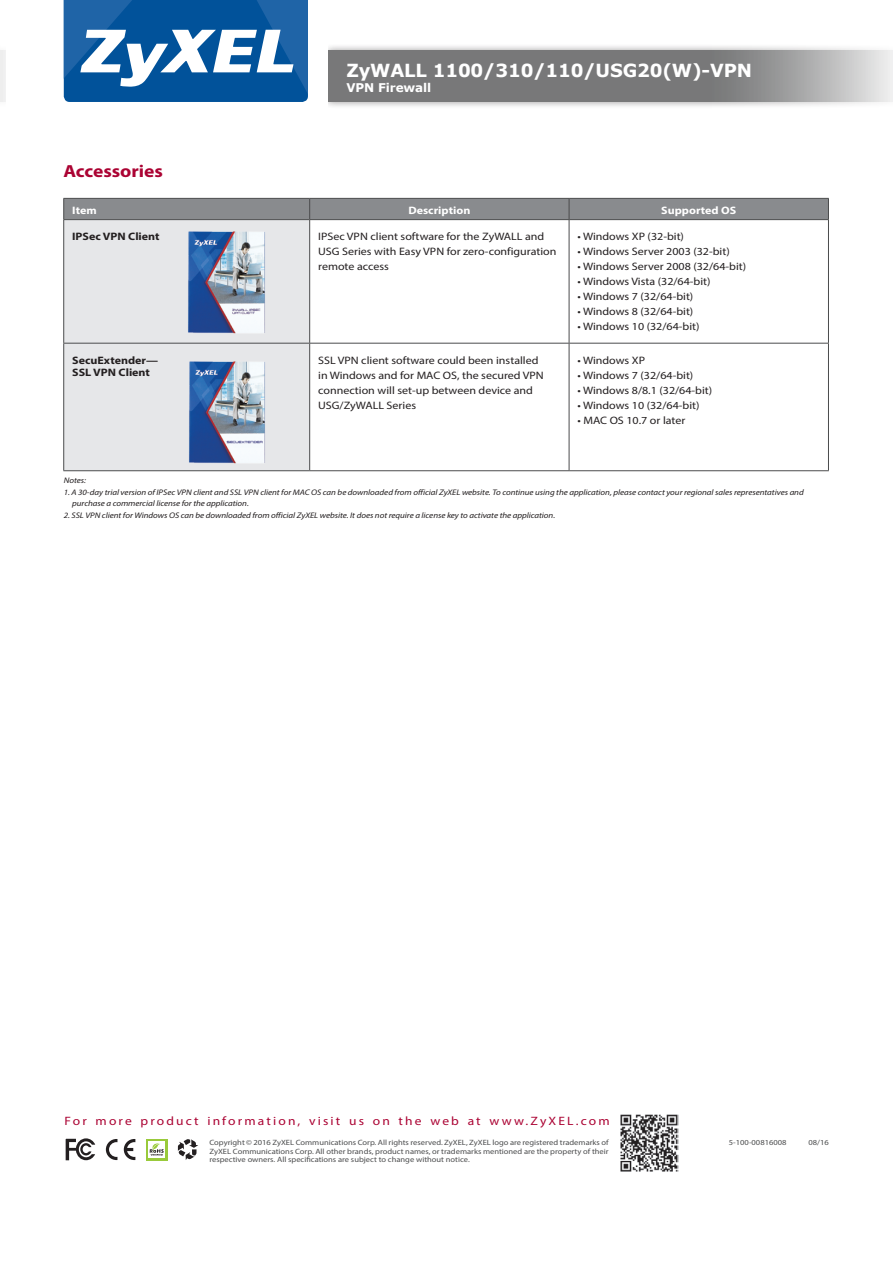
<style>
.page{position:relative;width:893px;height:1263px;background:#fff}
.page>*{position:absolute;margin:0;border:0;box-sizing:border-box;transform-origin:0 0}
.t1{font:700 18px "Verdana";letter-spacing:-.01em;color:#fff}
.t2{font:700 17.55px "Myriad Pro";color:#ab0333;scale:1.11 1}
.t3{font:12.15px "Myriad Pro";letter-spacing:.16em;color:#ab0333;scale:1.11 1}
.t4{font:700 12px "Verdana";letter-spacing:-.01em;color:#fff}
.t5{font:10.8px/15px "Myriad Pro";color:#231f20;scale:1.11 1}
.t6{font:700 10.8px/12px "Myriad Pro";color:#231f20;scale:1.11 1}
.t7{font:700 10.8px "Myriad Pro";color:#fff;scale:1.11 1}
.t8{font:italic 8.1px/10.5px "Myriad Pro";letter-spacing:-.005em;color:#231f20;scale:1.11 1}
.t9{font:7.65px/8.6px "Myriad Pro";color:#4b4c4d;text-align:justify;scale:1.11 1}
</style>
<div class="page">
<svg style="left:64px;top:0;width:244px;height:102px"></svg>
<div style="left:0;top:43px;width:5px;height:66px;background:#231f20;opacity:.65"></div>
<div style="left:0;top:51px;width:5px;height:51px;background:#eee"></div>
<div style="left:328px;top:43px;width:565px;height:67px;background:#231f20;opacity:.65"></div>
<svg style="left:328px;top:51px;width:565px;height:51px;background:#888889"></svg>
<div style="left:64px;top:220px;width:245px;height:250px;background:#e6e7e9"></div>
<div style="left:63px;top:198px;width:766px;height:21px;background:#898b8e"></div>
<hr style="left:63px;top:219px;width:247px;height:1px;background:#4b4c4d">
<hr style="left:63px;top:220px;width:1px;height:123px;background:#4b4c4d">
<hr style="left:63px;top:343px;width:1px;height:127px;background:#4b4c4d">
<hr style="left:310px;top:219px;width:259px;height:1px;background:#4b4c4d">
<hr style="left:309px;top:220px;width:1px;height:123px;background:#4b4c4d">
<hr style="left:569px;top:219px;width:260px;height:1px;background:#4b4c4d">
<hr style="left:569px;top:220px;width:1px;height:123px;background:#4b4c4d">
<hr style="left:828px;top:220px;width:1px;height:123px;background:#4b4c4d">
<hr style="left:310px;top:343px;width:259px;height:1px;background:#4b4c4d">
<hr style="left:309px;top:343px;width:1px;height:127px;background:#4b4c4d">
<hr style="left:569px;top:343px;width:260px;height:1px;background:#4b4c4d">
<hr style="left:569px;top:343px;width:1px;height:127px;background:#4b4c4d">
<hr style="left:828px;top:343px;width:1px;height:127px;background:#4b4c4d">
<hr style="left:63px;top:343px;width:247px;height:1px;background:#4b4c4d">
<hr style="left:63px;top:470px;width:247px;height:1px;background:#4b4c4d">
<hr style="left:310px;top:470px;width:259px;height:1px;background:#4b4c4d">
<hr style="left:569px;top:470px;width:260px;height:1px;background:#4b4c4d">
<img style="left:187px;top:231px;width:79px;height:103px">
<img style="left:187px;top:360px;width:80px;height:105px">
<svg style="left:106px;top:1139px;width:11px;height:21px"></svg>
<svg style="left:124px;top:1139px;width:11px;height:21px"></svg>
<svg style="left:177px;top:1139px;width:21px;height:21px"></svg>
<div style="left:146px;top:1139px;width:21px;height:21px;background:#99ca3b"></div>
<svg style="left:148px;top:1141px;width:17px;height:17px"></svg>
<svg style="left:150px;top:1142px;width:14px;height:13px"></svg>
<svg style="left:66px;top:1138px;width:29px;height:22px"></svg>
<img style="left:620px;top:1114px;width:58px;height:58px">
<h2 class="t2" style="left:63px;top:159px;width:91px">Accessories</h2>
<h1 class="t1" style="left:346px;top:58px;width:407px">ZyWALL 1100/310/110/USG20(W)-VPN</h1>
<p class="t4" style="left:346px;top:79px;width:86px">VPN Firewall</p>
<p class="t7" style="left:72px;top:203px;width:24px">Item</p>
<p class="t7" style="left:408px;top:203px;width:57px">Description</p>
<p class="t7" style="left:661px;top:203px;width:69px">Supported OS</p>
<p class="t6" style="left:72px;top:230px;width:80px">IPSec VPN Client</p>
<p class="t5" style="left:318px;top:229px;width:216px">IPSec VPN client software for the ZyWALL and<br>USG Series with Easy VPN for zero-configuration remote access</p>
<p class="t5" style="left:578px;top:229px;width:97px">• Windows XP (32-bit)</p>
<p class="t5" style="left:578px;top:244px;width:139px">• Windows Server 2003 (32-bit)</p>
<p class="t5" style="left:578px;top:259px;width:153px">• Windows Server 2008 (32/64-bit)</p>
<p class="t5" style="left:578px;top:274px;width:121px">• Windows Vista (32/64-bit)</p>
<p class="t5" style="left:578px;top:289px;width:106px">• Windows 7 (32/64-bit)</p>
<p class="t5" style="left:578px;top:304px;width:106px">• Windows 8 (32/64-bit)</p>
<p class="t5" style="left:578px;top:319px;width:111px">• Windows 10 (32/64-bit)</p>
<p class="t6" style="left:72px;top:354px;width:79px">SecuExtender—<br>SSL VPN Client</p>
<p class="t5" style="left:318px;top:353px;width:205px">SSL VPN client software could been installed in Windows and for MAC OS, the secured VPN connection will set-up between device and USG/ZyWALL Series</p>
<p class="t5" style="left:578px;top:353px;width:62px">• Windows XP</p>
<p class="t5" style="left:578px;top:368px;width:106px">• Windows 7 (32/64-bit)</p>
<p class="t5" style="left:578px;top:383px;width:123px">• Windows 8/8.1 (32/64-bit)</p>
<p class="t5" style="left:578px;top:398px;width:111px">• Windows 10 (32/64-bit)</p>
<p class="t5" style="left:578px;top:413px;width:99px">• MAC OS 10.7 or later</p>
<p class="t8" style="left:64px;top:474px;width:22px">Notes:</p>
<p class="t8" style="left:72px;top:487px;width:661px;text-indent:-9px">1. A 30-day trial version of IPSec VPN client and SSL VPN client for MAC OS can be downloaded from official ZyXEL website. To continue using the application, please contact your regional sales representatives and purchase a commercial license for the application.</p>
<p class="t8" style="left:64px;top:510px;width:444px">2. SSL VPN client for Windows OS can be downloaded from official ZyXEL website. It does not require a license key to activate the application.</p>
<p class="t3" style="left:65px;top:1113px;width:493px">For more product information, visit us on the web at www.ZyXEL.com</p>
<p class="t9" style="left:209px;top:1138px;width:361px">Copyright © 2016 ZyXEL Communications Corp. All rights reserved. ZyXEL, ZyXEL logo are registered trademarks of ZyXEL Communications Corp. All other brands, product names, or trademarks mentioned are the property of their respective owners. All specifications are subject to change without notice.</p>
<p class="t9" style="left:729px;top:1138px;width:53px">5-100-00816008</p>
<p class="t9" style="left:808px;top:1138px;width:20px">08/16</p>
</div>
